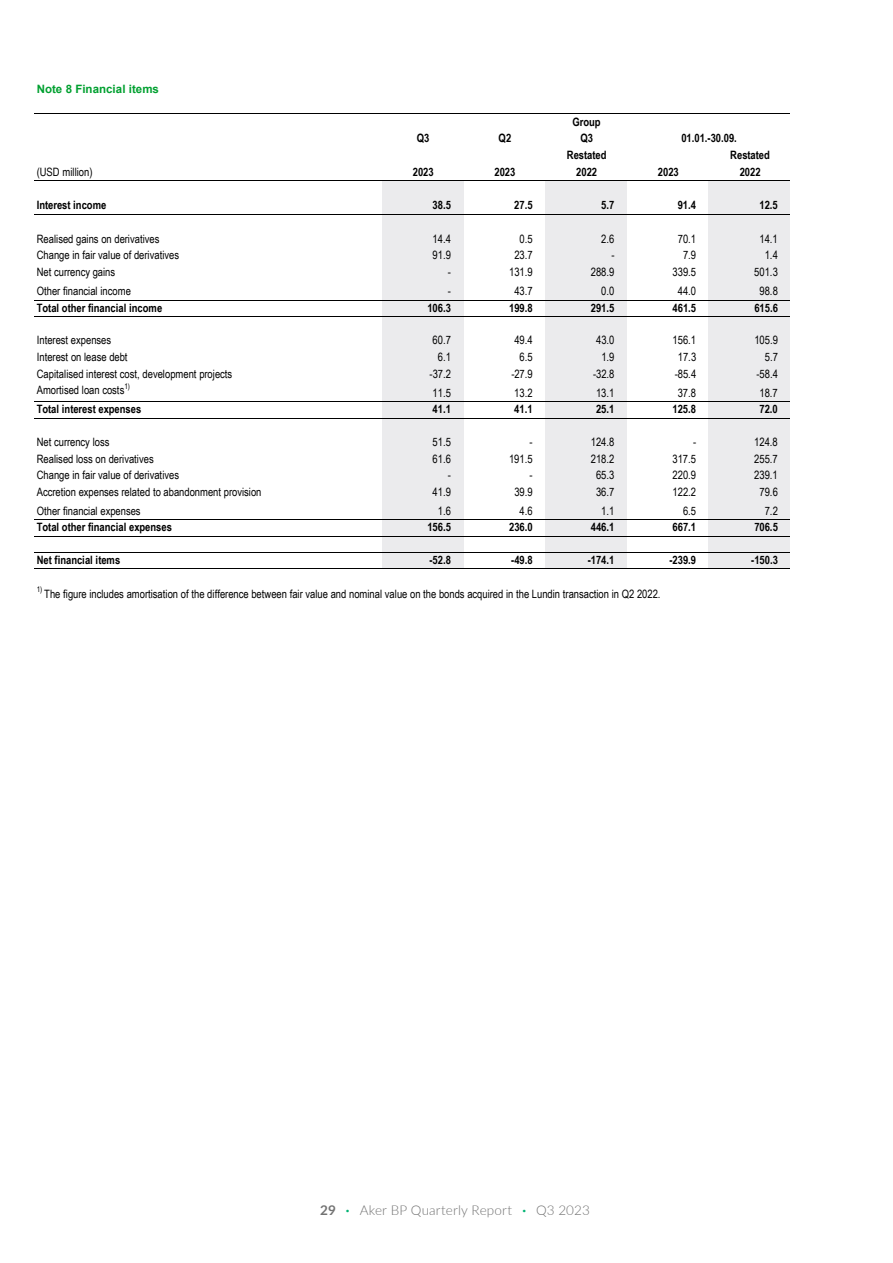
<style>
.page{position:relative;width:893px;height:1263px;background:#fff}
.page>*{position:absolute;margin:0;border:0;box-sizing:border-box;transform-origin:0 0}
.t1{font:300 13.5px "Lato";letter-spacing:.01em;color:#727272}
.t2{font:11.55px "Arial Narrow";letter-spacing:-.005em;color:#000}
.t3{font:700 11.55px/16.8px "Arial Narrow";letter-spacing:-.005em;color:#000;text-align:center}
.t4{font:700 11.55px "Arial";color:#00a030}
.t5{font:7.8px "Arial Narrow";color:#000}
.s1{font-weight:700}
.s2{font-weight:700;color:#00b373}
</style>
<div class="page">
<div style="left:382px;top:181px;width:81px;height:388px;background:#ebebed"></div>
<div style="left:545px;top:181px;width:82px;height:388px;background:#ebebed"></div>
<div style="left:708px;top:181px;width:82px;height:388px;background:#ebebed"></div>
<hr style="left:35px;top:114px;width:755px;height:1px;background:#000">
<hr style="left:35px;top:181px;width:755px;height:1px;background:#000">
<hr style="left:35px;top:214px;width:755px;height:1px;background:#000">
<hr style="left:35px;top:300px;width:755px;height:1px;background:#000">
<hr style="left:35px;top:317px;width:755px;height:1px;background:#000">
<hr style="left:35px;top:402px;width:755px;height:1px;background:#000">
<hr style="left:35px;top:418px;width:755px;height:1px;background:#000">
<hr style="left:35px;top:520px;width:755px;height:1px;background:#000">
<hr style="left:35px;top:536px;width:755px;height:1px;background:#000">
<hr style="left:35px;top:552px;width:755px;height:1px;background:#000">
<hr style="left:35px;top:569px;width:755px;height:1px;background:#000">
<p class="t4" style="left:37px;top:81px;width:124px">Note 8 Financial items</p>
<p class="t3" style="left:572px;top:112px;width:30px">Group</p>
<p class="t3" style="left:417px;top:129px;width:14px">Q3</p>
<p class="t3" style="left:499px;top:129px;width:14px">Q2</p>
<p class="t3" style="left:567px;top:129px;width:41px">Q3<br>Restated</p>
<p class="t3" style="left:681px;top:129px;width:57px">01.01.-30.09.</p>
<p class="t3" style="left:730px;top:146px;width:41px">Restated</p>
<p class="t2" style="left:37px;top:163px;width:57px">(USD million)</p>
<p class="t3" style="left:413px;top:163px;width:22px">2023</p>
<p class="t3" style="left:494px;top:163px;width:22px">2023</p>
<p class="t3" style="left:576px;top:163px;width:22px">2022</p>
<p class="t3" style="left:658px;top:163px;width:22px">2023</p>
<p class="t3" style="left:740px;top:163px;width:22px">2022</p>
<p class="t3" style="left:37px;top:196px;width:71px">Interest income</p>
<p class="t3" style="left:433px;top:196px;width:20px">38.5</p>
<p class="t3" style="left:514px;top:196px;width:20px">27.5</p>
<p class="t3" style="left:601px;top:196px;width:15px">5.7</p>
<p class="t3" style="left:678px;top:196px;width:20px">91.4</p>
<p class="t3" style="left:759px;top:196px;width:20px">12.5</p>
<p class="t2" style="left:37px;top:230px;width:124px">Realised gains on derivatives</p>
<p class="t2" style="left:433px;top:230px;width:20px">14.4</p>
<p class="t2" style="left:519px;top:230px;width:15px">0.5</p>
<p class="t2" style="left:601px;top:230px;width:15px">2.6</p>
<p class="t2" style="left:678px;top:230px;width:20px">70.1</p>
<p class="t2" style="left:759px;top:230px;width:20px">14.1</p>
<p class="t2" style="left:37px;top:247px;width:144px">Change in fair value of derivatives</p>
<p class="t2" style="left:433px;top:247px;width:20px">91.9</p>
<p class="t2" style="left:514px;top:247px;width:20px">23.7</p>
<p class="t2" style="left:611px;top:247px;width:5px">-</p>
<p class="t2" style="left:683px;top:247px;width:15px">7.9</p>
<p class="t2" style="left:765px;top:247px;width:15px">1.4</p>
<p class="t2" style="left:37px;top:264px;width:80px">Net currency gains</p>
<p class="t2" style="left:448px;top:264px;width:5px">-</p>
<p class="t2" style="left:509px;top:264px;width:25px">131.9</p>
<p class="t2" style="left:591px;top:264px;width:25px">288.9</p>
<p class="t2" style="left:673px;top:264px;width:25px">339.5</p>
<p class="t2" style="left:754px;top:264px;width:25px">501.3</p>
<p class="t2" style="left:37px;top:283px;width:96px">Other financial income</p>
<p class="t2" style="left:448px;top:283px;width:5px">-</p>
<p class="t2" style="left:514px;top:283px;width:20px">43.7</p>
<p class="t2" style="left:601px;top:283px;width:15px">0.0</p>
<p class="t2" style="left:678px;top:283px;width:20px">44.0</p>
<p class="t2" style="left:759px;top:283px;width:20px">98.8</p>
<p class="t3" style="left:37px;top:299px;width:127px">Total other financial income</p>
<p class="t3" style="left:427px;top:299px;width:25px">106.3</p>
<p class="t3" style="left:509px;top:299px;width:25px">199.8</p>
<p class="t3" style="left:591px;top:299px;width:25px">291.5</p>
<p class="t3" style="left:673px;top:299px;width:25px">461.5</p>
<p class="t3" style="left:754px;top:299px;width:25px">615.6</p>
<p class="t2" style="left:37px;top:332px;width:76px">Interest expenses</p>
<p class="t2" style="left:433px;top:332px;width:20px">60.7</p>
<p class="t2" style="left:514px;top:332px;width:20px">49.4</p>
<p class="t2" style="left:596px;top:332px;width:20px">43.0</p>
<p class="t2" style="left:673px;top:332px;width:25px">156.1</p>
<p class="t2" style="left:754px;top:332px;width:25px">105.9</p>
<p class="t2" style="left:37px;top:348px;width:92px">Interest on lease debt</p>
<p class="t2" style="left:438px;top:348px;width:15px">6.1</p>
<p class="t2" style="left:520px;top:348px;width:15px">6.5</p>
<p class="t2" style="left:601px;top:348px;width:15px">1.9</p>
<p class="t2" style="left:678px;top:348px;width:20px">17.3</p>
<p class="t2" style="left:765px;top:348px;width:15px">5.7</p>
<p class="t2" style="left:37px;top:365px;width:197px">Capitalised interest cost, development projects</p>
<p class="t2" style="left:430px;top:365px;width:23px">-37.2</p>
<p class="t2" style="left:511px;top:365px;width:23px">-27.9</p>
<p class="t2" style="left:593px;top:365px;width:23px">-32.8</p>
<p class="t2" style="left:675px;top:365px;width:23px">-85.4</p>
<p class="t2" style="left:756px;top:365px;width:23px">-58.4</p>
<p class="t2" style="left:37px;top:382px;width:89px">Amortised loan costs</p>
<p class="t5" style="left:124px;top:380px;width:7px">1)</p>
<p class="t2" style="left:433px;top:384px;width:20px">11.5</p>
<p class="t2" style="left:514px;top:384px;width:20px">13.2</p>
<p class="t2" style="left:596px;top:384px;width:20px">13.1</p>
<p class="t2" style="left:678px;top:384px;width:20px">37.8</p>
<p class="t2" style="left:759px;top:384px;width:20px">18.7</p>
<p class="t3" style="left:37px;top:400px;width:106px">Total interest expenses</p>
<p class="t3" style="left:433px;top:400px;width:20px">41.1</p>
<p class="t3" style="left:514px;top:400px;width:20px">41.1</p>
<p class="t3" style="left:596px;top:400px;width:20px">25.1</p>
<p class="t3" style="left:672px;top:400px;width:25px">125.8</p>
<p class="t3" style="left:759px;top:400px;width:20px">72.0</p>
<p class="t2" style="left:37px;top:433px;width:74px">Net currency loss</p>
<p class="t2" style="left:433px;top:433px;width:20px">51.5</p>
<p class="t2" style="left:530px;top:433px;width:5px">-</p>
<p class="t2" style="left:591px;top:433px;width:25px">124.8</p>
<p class="t2" style="left:693px;top:433px;width:5px">-</p>
<p class="t2" style="left:754px;top:433px;width:25px">124.8</p>
<p class="t2" style="left:37px;top:450px;width:119px">Realised loss on derivatives</p>
<p class="t2" style="left:433px;top:450px;width:20px">61.6</p>
<p class="t2" style="left:509px;top:450px;width:25px">191.5</p>
<p class="t2" style="left:591px;top:450px;width:25px">218.2</p>
<p class="t2" style="left:672px;top:450px;width:25px">317.5</p>
<p class="t2" style="left:754px;top:450px;width:25px">255.7</p>
<p class="t2" style="left:37px;top:467px;width:144px">Change in fair value of derivatives</p>
<p class="t2" style="left:448px;top:467px;width:5px">-</p>
<p class="t2" style="left:530px;top:467px;width:5px">-</p>
<p class="t2" style="left:596px;top:467px;width:20px">65.3</p>
<p class="t2" style="left:673px;top:467px;width:25px">220.9</p>
<p class="t2" style="left:754px;top:467px;width:25px">239.1</p>
<p class="t2" style="left:37px;top:483px;width:226px">Accretion expenses related to abandonment provision</p>
<p class="t2" style="left:433px;top:483px;width:20px">41.9</p>
<p class="t2" style="left:514px;top:483px;width:20px">39.9</p>
<p class="t2" style="left:596px;top:483px;width:20px">36.7</p>
<p class="t2" style="left:673px;top:483px;width:25px">122.2</p>
<p class="t2" style="left:759px;top:483px;width:20px">79.6</p>
<p class="t2" style="left:37px;top:502px;width:105px">Other financial expenses</p>
<p class="t2" style="left:438px;top:502px;width:15px">1.6</p>
<p class="t2" style="left:520px;top:502px;width:15px">4.6</p>
<p class="t2" style="left:601px;top:502px;width:15px">1.1</p>
<p class="t2" style="left:683px;top:502px;width:15px">6.5</p>
<p class="t2" style="left:765px;top:502px;width:15px">7.2</p>
<p class="t3" style="left:37px;top:518px;width:137px">Total other financial expenses</p>
<p class="t3" style="left:427px;top:518px;width:25px">156.5</p>
<p class="t3" style="left:509px;top:518px;width:25px">236.0</p>
<p class="t3" style="left:591px;top:518px;width:25px">446.1</p>
<p class="t3" style="left:673px;top:518px;width:25px">667.1</p>
<p class="t3" style="left:754px;top:518px;width:25px">706.5</p>
<p class="t3" style="left:37px;top:551px;width:85px">Net financial items</p>
<p class="t3" style="left:430px;top:551px;width:23px">-52.8</p>
<p class="t3" style="left:511px;top:551px;width:23px">-49.8</p>
<p class="t3" style="left:588px;top:551px;width:28px">-174.1</p>
<p class="t3" style="left:669px;top:551px;width:28px">-239.9</p>
<p class="t3" style="left:751px;top:551px;width:28px">-150.3</p>
<p class="t5" style="left:37px;top:584px;width:7px">1)</p>
<p class="t2" style="left:44px;top:586px;width:618px">The figure includes amortisation of the difference between fair value and nominal value on the bonds acquired in the Lundin transaction in Q2 2022.</p>
<p class="t1" style="left:320px;top:1201px;width:271px"><span class="s1">29</span> <span class="s2">·</span> Aker BP Quarterly Report <span class="s2">·</span> Q3 2023</p>
</div>
